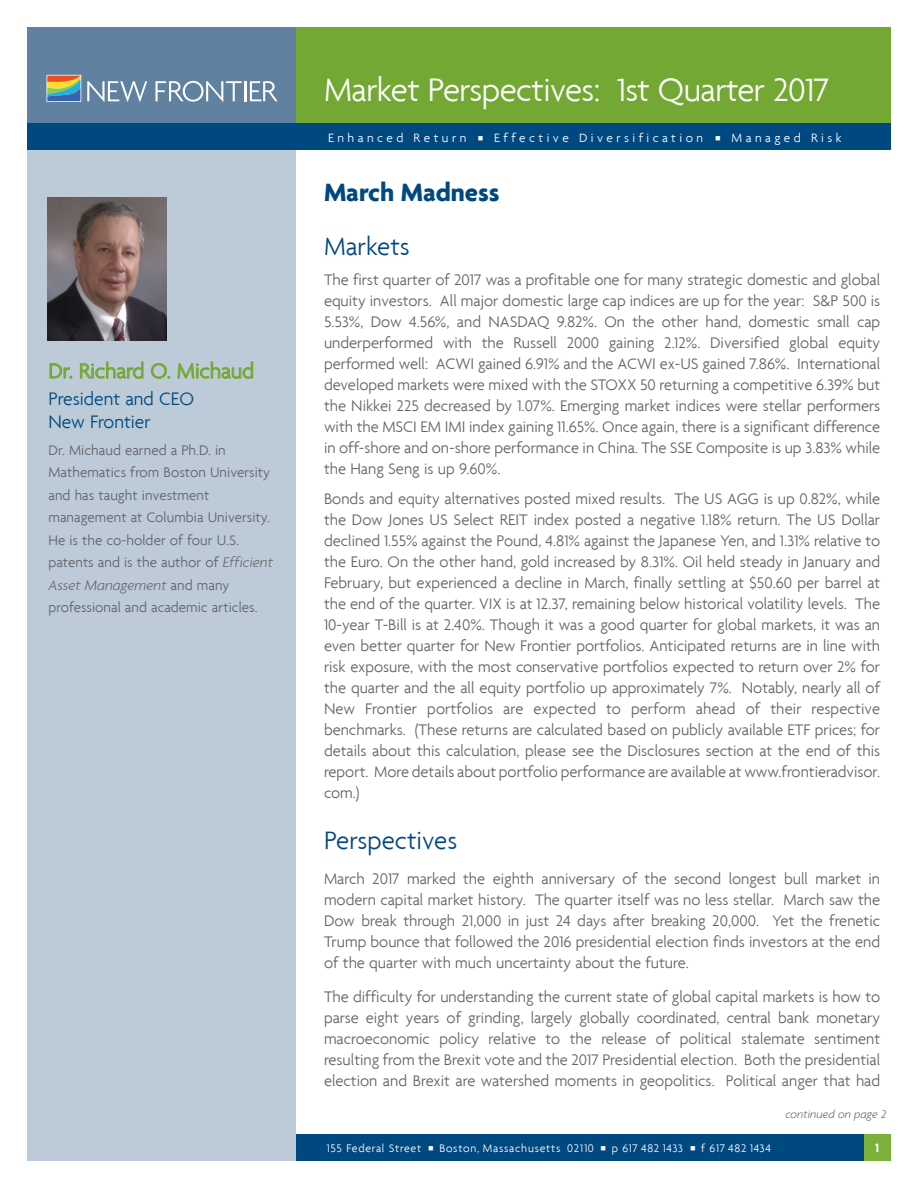
<style>
.page{position:relative;width:918px;height:1188px;background:#fff}
.page>*{position:absolute;margin:0;border:0;box-sizing:border-box;transform-origin:0 0}
.t1{font:300 34.95px "Agenda";letter-spacing:-.015em;color:#fff}
.t2{font:300 27px "Agenda";color:#004880}
.t3{font:700 27px "Agenda";color:#004880}
.t4{font:300 22.5px "Agenda";color:#74a835}
.t5{font:300 19.5px/22.5px "Agenda";color:#004880}
.t6{font:300 16.5px/21px "Agenda";color:#636466;text-align:justify}
.t7{font:300 15px/22.5px "Agenda";letter-spacing:.005em;color:#636466}
.t8{font:300 13.05px "Agenda";letter-spacing:.265em;color:#fff}
.t9{font:700 12.75px "Agenda";color:#fff}
.t10{font:italic 300 12px "Agenda";letter-spacing:.005em;color:#636466}
.t11{font:300 11.85px "Agenda";letter-spacing:.065em;color:#fff}
.s1{font-style:italic}
</style>
<div class="page">
<div style="left:27px;top:1134px;width:864px;height:27px;background:#004880"></div>
<div style="left:864px;top:1134px;width:27px;height:27px;background:#7bb138"></div>
<div style="left:27px;top:27px;width:864px;height:97px;background:#74a835"></div>
<div style="left:27px;top:123px;width:268px;height:1038px;background:#bccbd7"></div>
<div style="left:27px;top:27px;width:268px;height:108px;background:#6082a0"></div>
<div style="left:27px;top:123px;width:864px;height:27px;background:#004880"></div>
<div style="left:47px;top:75px;width:34px;height:27px;border:1px solid #fff"></div>
<svg style="left:87px;top:81px;width:60px;height:21px"></svg>
<svg style="left:156px;top:81px;width:86px;height:21px"></svg>
<hr style="left:244px;top:81px;width:2px;height:20px;background:#fff">
<svg style="left:250px;top:81px;width:28px;height:20px"></svg>
<svg style="left:47px;top:76px;width:33px;height:25px"></svg>
<img style="left:47px;top:197px;width:120px;height:144px">
<svg style="left:50px;top:363px;width:23px;height:16px"></svg>
<svg style="left:80px;top:362px;width:64px;height:17px"></svg>
<svg style="left:151px;top:363px;width:20px;height:16px"></svg>
<svg style="left:178px;top:361px;width:75px;height:18px"></svg>
<h3 class="t4" style="left:48px;top:358px;width:207px">Dr. Richard O. Michaud</h3>
<p class="t5" style="left:48px;top:387px;width:147px">President and CEO<br>New Frontier</p>
<p class="t7" style="left:48px;top:438px;width:226px">Dr. Michaud earned a Ph.D. in<br>Mathematics from Boston University and has taught investment management at Columbia University.<br>He is the co-holder of four U.S. patents and is the author of <span class="s1">Efficient<br>Asset Management</span> and many professional and academic articles.</p>
<h1 class="t1" style="left:324px;top:69px;width:507px">Market Perspectives: 1st Quarter 2017</h1>
<p class="t8" style="left:328px;top:130px;width:140px">Enhanced Return</p>
<p class="t8" style="left:494px;top:130px;width:210px">Effective Diversification</p>
<p class="t8" style="left:732px;top:130px;width:111px">Managed Risk</p>
<h2 class="t3" style="left:324px;top:176px;width:177px">March Madness</h2>
<h2 class="t2" style="left:324px;top:230px;width:87px">Markets</h2>
<p class="t6" style="left:324px;top:269px;width:558px">The first quarter of 2017 was a profitable one for many strategic domestic and global equity investors. All major domestic large cap indices are up for the year: S&amp;P 500 is 5.53%, Dow 4.56%, and NASDAQ 9.82%. On the other hand, domestic small cap underperformed with the Russell 2000 gaining 2.12%. Diversified global equity performed well: ACWI gained 6.91% and the ACWI ex-US gained 7.86%. International developed markets were mixed with the STOXX 50 returning a competitive 6.39% but the Nikkei 225 decreased by 1.07%. Emerging market indices were stellar performers with the MSCI EM IMI index gaining 11.65%. Once again, there is a significant difference in off-shore and on-shore performance in China. The SSE Composite is up 3.83% while the Hang Seng is up 9.60%.</p>
<p class="t6" style="left:324px;top:488px;width:558px">Bonds and equity alternatives posted mixed results. The US AGG is up 0.82%, while the Dow Jones US Select REIT index posted a negative 1.18% return. The US Dollar declined 1.55% against the Pound, 4.81% against the Japanese Yen, and 1.31% relative to the Euro. On the other hand, gold increased by 8.31%. Oil held steady in January and February, but experienced a decline in March, finally settling at $50.60 per barrel at the end of the quarter. VIX is at 12.37, remaining below historical volatility levels. The 10-year T-Bill is at 2.40%. Though it was a good quarter for global markets, it was an even better quarter for New Frontier portfolios. Anticipated returns are in line with risk exposure, with the most conservative portfolios expected to return over 2% for the quarter and the all equity portfolio up approximately 7%. Notably, nearly all of New Frontier portfolios are expected to perform ahead of their respective benchmarks. (These returns are calculated based on publicly available ETF prices; for details about this calculation, please see the Disclosures section at the end of this report. More details about portfolio performance are available at www.frontieradvisor. com.)</p>
<h2 class="t2" style="left:324px;top:825px;width:135px">Perspectives</h2>
<p class="t6" style="left:324px;top:868px;width:558px">March 2017 marked the eighth anniversary of the second longest bull market in modern capital market history. The quarter itself was no less stellar. March saw the Dow break through 21,000 in just 24 days after breaking 20,000. Yet the frenetic Trump bounce that followed the 2016 presidential election finds investors at the end of the quarter with much uncertainty about the future.</p>
<p class="t6" style="left:324px;top:986px;width:558px">The difficulty for understanding the current state of global capital markets is how to parse eight years of grinding, largely globally coordinated, central bank monetary macroeconomic policy relative to the release of political stalemate sentiment resulting from the Brexit vote and the 2017 Presidential election. Both the presidential election and Brexit are watershed moments in geopolitics. Political anger that had</p>
<p class="t10" style="left:785px;top:1107px;width:103px">continued on page 2</p>
<p class="t11" style="left:327px;top:1141px;width:96px">155 Federal Street</p>
<p class="t11" style="left:439px;top:1141px;width:156px">Boston, Massachusetts 02110</p>
<p class="t11" style="left:612px;top:1141px;width:73px">p 617 482 1433</p>
<p class="t11" style="left:701px;top:1141px;width:71px">f 617 482 1434</p>
<p class="t9" style="left:875px;top:1140px;width:5px">1</p>
</div>
